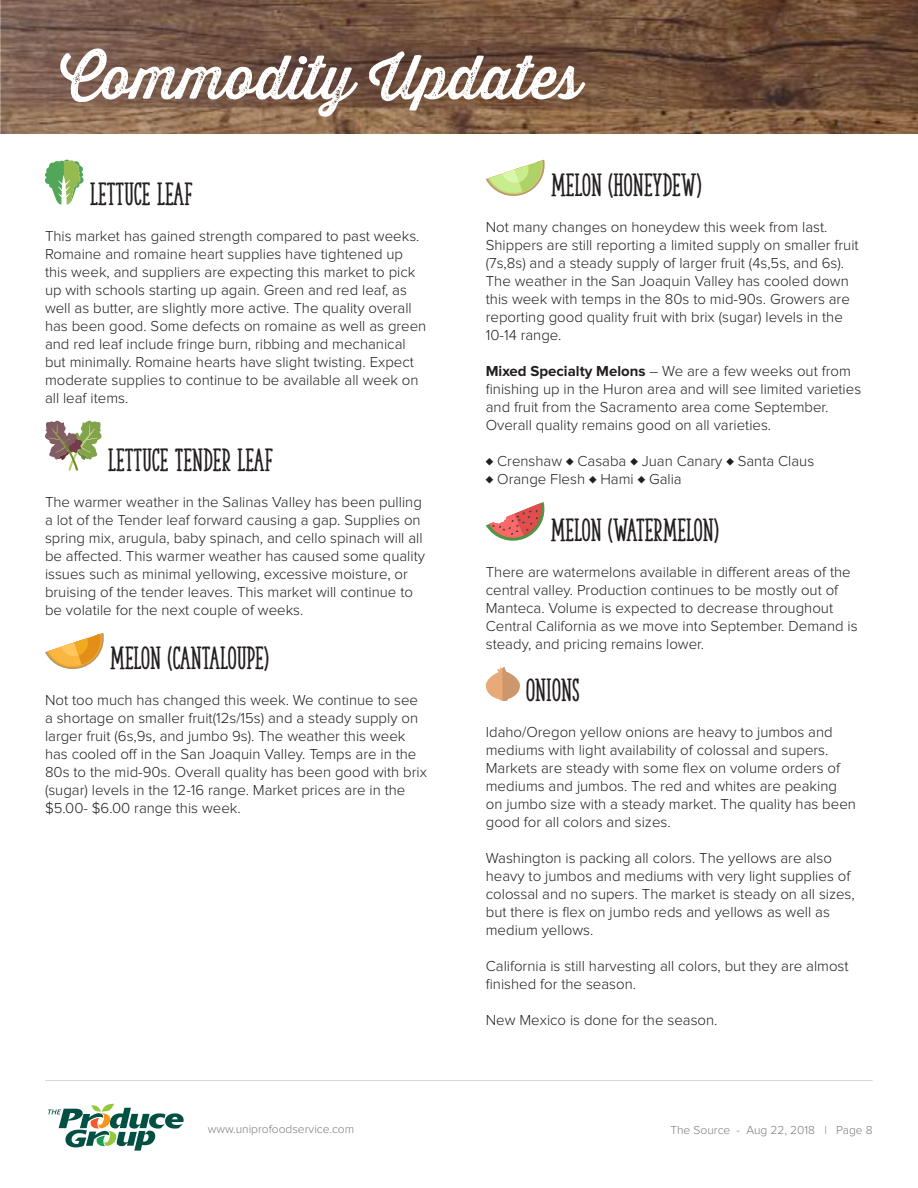
<style>
.page{position:relative;width:918px;height:1188px;background:#fff}
.page>*{position:absolute;margin:0;border:0;box-sizing:border-box;transform-origin:0 0}
.t1{font:60px "Thirsty Rough Reg One";color:#fff}
.t2{font:30px "The Serif Hand Extrablack";color:#241f1f}
.t3{font:300 15px/18px "Proxima Nova";color:#241f1f}
.t4{font:300 12px "Proxima Nova";color:#7d7c7e}
.s1{font-weight:700}
</style>
<div class="page">
<hr style="left:45px;top:1080px;width:828px;height:1px;background:#d5d4d5">
<img style="left:1px;top:0;width:917px;height:134px">
<svg style="left:48px;top:1104px;width:136px;height:47px"></svg>
<svg style="left:45px;top:159px;width:39px;height:46px"></svg>
<svg style="left:45px;top:421px;width:57px;height:50px"></svg>
<svg style="left:45px;top:633px;width:59px;height:37px"></svg>
<svg style="left:486px;top:160px;width:59px;height:36px"></svg>
<svg style="left:486px;top:502px;width:59px;height:39px"></svg>
<svg style="left:486px;top:667px;width:34px;height:34px"></svg>
<h1 class="t1" style="left:60px;top:33px;width:523px">Commodity Updates</h1>
<h2 class="t2" style="left:90px;top:176px;width:104px">LETTUCE LEAF</h2>
<p class="t3" style="left:45px;top:227px;width:383px">This market has gained strength compared to past weeks.<br>Romaine and romaine heart supplies have tightened up this week, and suppliers are expecting this market to pick up with schools starting up again. Green and red leaf, as well as butter, are slightly more active. The quality overall has been good. Some defects on romaine as well as green and red leaf include fringe burn, ribbing and mechanical but minimally. Romaine hearts have slight twisting. Expect moderate supplies to continue to be available all week on all leaf items.</p>
<h2 class="t2" style="left:108px;top:442px;width:166px">LETTUCE TENDER LEAF</h2>
<p class="t3" style="left:45px;top:493px;width:382px">The warmer weather in the Salinas Valley has been pulling a lot of the Tender leaf forward causing a gap. Supplies on spring mix, arugula, baby spinach, and cello spinach will all be affected. This warmer weather has caused some quality issues such as minimal yellowing, excessive moisture, or bruising of the tender leaves. This market will continue to be volatile for the next couple of weeks.</p>
<h2 class="t2" style="left:110px;top:640px;width:160px">MELON (CANTALOUPE)</h2>
<p class="t3" style="left:45px;top:692px;width:384px">Not too much has changed this week. We continue to see a shortage on smaller fruit(12s/15s) and a steady supply on larger fruit (6s,9s, and jumbo 9s). The weather this week has cooled off in the San Joaquin Valley. Temps are in the 80s to the mid-90s. Overall quality has been good with brix (sugar) levels in the 12-16 range. Market prices are in the $5.00- $6.00 range this week.</p>
<h2 class="t2" style="left:551px;top:167px;width:152px">MELON (HONEYDEW)</h2>
<p class="t3" style="left:486px;top:219px;width:374px">Not many changes on honeydew this week from last.<br>Shippers are still reporting a limited supply on smaller fruit (7s,8s) and a steady supply of larger fruit (4s,5s, and 6s).<br>The weather in the San Joaquin Valley has cooled down this week with temps in the 80s to mid-90s. Growers are reporting good quality fruit with brix (sugar) levels in the 10-14 range.</p>
<p class="t3" style="left:486px;top:363px;width:377px"><span class="s1">Mixed Specialty Melons</span> – We are a few weeks out from finishing up in the Huron area and will see limited varieties and fruit from the Sacramento area come September.<br>Overall quality remains good on all varieties.</p>
<p class="t3" style="left:486px;top:453px;width:330px">♦ Crenshaw ♦ Casaba ♦ Juan Canary ♦ Santa Claus ♦ Orange Flesh ♦ Hami ♦ Galia</p>
<h2 class="t2" style="left:551px;top:512px;width:169px">MELON (WATERMELON)</h2>
<p class="t3" style="left:486px;top:563px;width:373px">There are watermelons available in different areas of the central valley. Production continues to be mostly out of Manteca. Volume is expected to decrease throughout Central California as we move into September. Demand is steady, and pricing remains lower.</p>
<h2 class="t2" style="left:526px;top:672px;width:55px">ONIONS</h2>
<p class="t3" style="left:486px;top:724px;width:372px">Idaho/Oregon yellow onions are heavy to jumbos and mediums with light availability of colossal and supers.<br>Markets are steady with some flex on volume orders of mediums and jumbos. The red and whites are peaking on jumbo size with a steady market. The quality has been good for all colors and sizes.</p>
<p class="t3" style="left:486px;top:850px;width:371px">Washington is packing all colors. The yellows are also heavy to jumbos and mediums with very light supplies of colossal and no supers. The market is steady on all sizes, but there is flex on jumbo reds and yellows as well as medium yellows.</p>
<p class="t3" style="left:486px;top:958px;width:364px">California is still harvesting all colors, but they are almost finished for the season.</p>
<p class="t3" style="left:486px;top:1012px;width:233px">New Mexico is done for the season.</p>
<p class="t4" style="left:208px;top:1124px;width:148px">www.uniprofoodservice.com</p>
<p class="t4" style="left:670px;top:1124px;width:204px">The Source - Aug 22, 2018 | Page 8</p>
</div>
